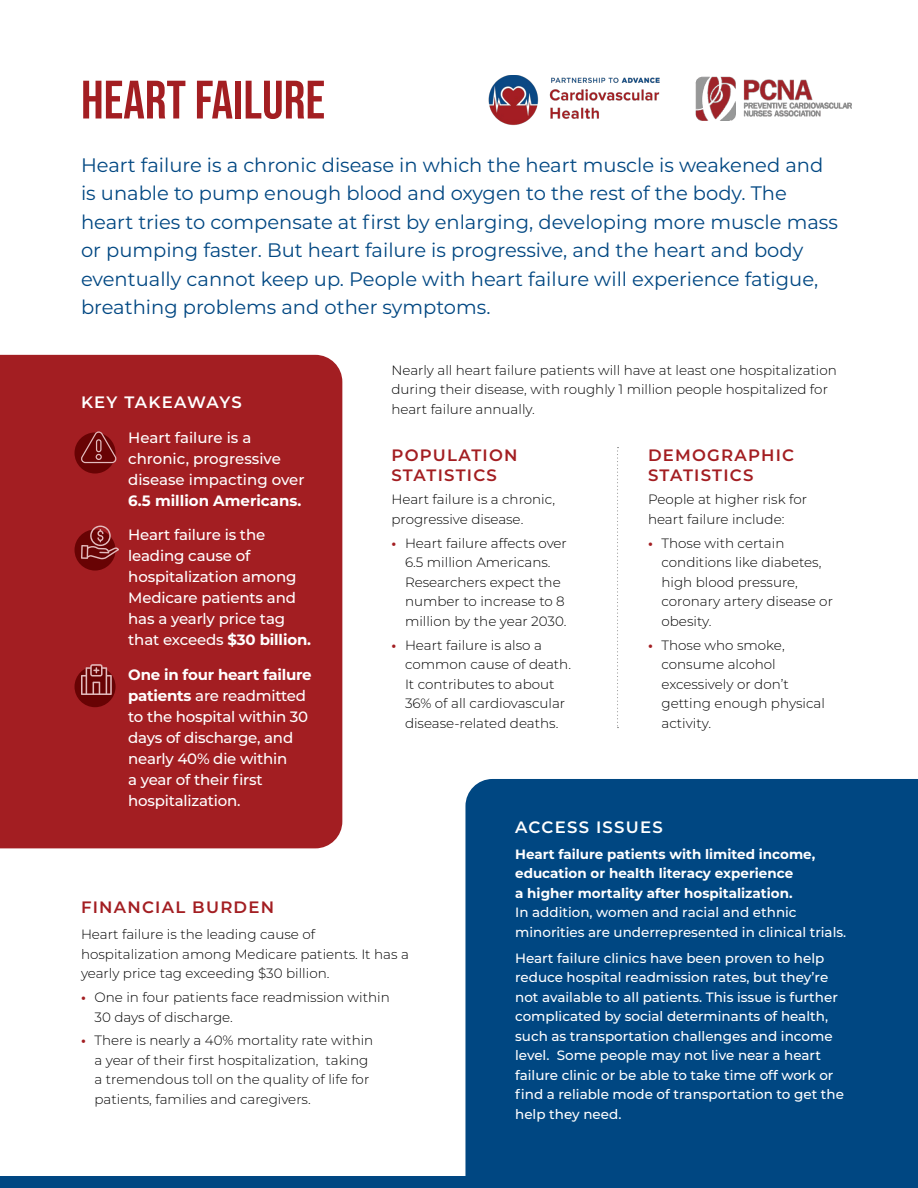
<style>
.page{position:relative;width:918px;height:1188px;background:#fff}
.page>*{position:absolute;margin:0;border:0;box-sizing:border-box;transform-origin:0 0}
.t1{font:700 54px "Bebas Neue Pro";color:#a31e22}
.t2{font:19.5px/28.5px "Montserrat";color:#004782}
.t3{font:600 16.5px/19.5px "Montserrat";letter-spacing:.075em;color:#a31e22}
.t4{font:600 16.5px "Montserrat";letter-spacing:.075em;color:#fff}
.t5{font:500 15px/21px "Montserrat";letter-spacing:-.01em;color:#fff}
.t6{font:700 15px "Montserrat";color:#fff}
.t7{font:300 13.5px/19.5px "Montserrat";color:#000}
.t8{font:500 13.5px/19.5px "Montserrat";color:#fff}
.t9{font:700 13.5px/19.5px "Montserrat";color:#fff}
.s1{font-weight:700}
.s2{font-weight:700;color:#a31e22}
</style>
<div class="page">
<div style="left:465px;top:779px;width:453px;height:397px;background:#004782"></div>
<div style="left:0;top:1176px;width:918px;height:12px;background:#004782"></div>
<img style="left:488px;top:75px;width:172px;height:51px">
<img style="left:695px;top:76px;width:157px;height:45px">
<div style="left:0;top:355px;width:342px;height:493px;background:#a31e22"></div>
<svg style="left:75px;top:432px;width:41px;height:42px"></svg>
<div style="left:75px;top:530px;width:41px;height:41px;background:#680304;border-radius:50%"></div>
<div style="left:75px;top:666px;width:41px;height:41px;background:#680304;border-radius:50%"></div>
<svg style="left:617px;top:447px;width:2px;height:281px"></svg>
<svg style="left:81px;top:526px;width:38px;height:33px"></svg>
<svg style="left:81px;top:664px;width:31px;height:31px"></svg>
<svg style="left:81px;top:431px;width:36px;height:32px"></svg>
<h1 class="t1" style="left:81px;top:69px;width:245px">HEART FAILURE</h1>
<p class="t2" style="left:81px;top:150px;width:759px">Heart failure is a chronic disease in which the heart muscle is weakened and is unable to pump enough blood and oxygen to the rest of the body. The heart tries to compensate at first by enlarging, developing more muscle mass or pumping faster. But heart failure is progressive, and the heart and body eventually cannot keep up. People with heart failure will experience fatigue, breathing problems and other symptoms.</p>
<p class="t4" style="left:81px;top:391px;width:162px">KEY TAKEAWAYS</p>
<p class="t5" style="left:128px;top:426px;width:178px">Heart failure is a chronic, progressive disease impacting over</p>
<p class="t6" style="left:128px;top:489px;width:175px">6.5 million Americans.</p>
<p class="t5" style="left:128px;top:524px;width:184px">Heart failure is the leading cause of hospitalization among<br>Medicare patients and has a yearly price tag that exceeds <span class="s1">$30 billion.</span></p>
<p class="t5" style="left:128px;top:663px;width:185px"><span class="s1">One in four heart failure patients</span> are readmitted to the hospital within 30 days of discharge, and nearly 40% die within<br>a year of their first hospitalization.</p>
<p class="t7" style="left:392px;top:360px;width:447px">Nearly all heart failure patients will have at least one hospitalization during their disease, with roughly 1 million people hospitalized for heart failure annually.</p>
<p class="t3" style="left:392px;top:445px;width:128px">POPULATION<br>STATISTICS</p>
<p class="t7" style="left:392px;top:489px;width:165px">Heart failure is a chronic, progressive disease.</p>
<p class="t7" style="left:405px;top:533px;width:163px;text-indent:-14px"><span class="s2">•</span> Heart failure affects over<br>6.5 million Americans.<br>Researchers expect the number to increase to 8 million by the year 2030.</p>
<p class="t7" style="left:405px;top:635px;width:168px;text-indent:-14px"><span class="s2">•</span> Heart failure is also a common cause of death.<br>It contributes to about<br>36% of all cardiovascular disease-related deaths.</p>
<p class="t3" style="left:648px;top:445px;width:148px">DEMOGRAPHIC<br>STATISTICS</p>
<p class="t7" style="left:648px;top:489px;width:161px">People at higher risk for heart failure include:</p>
<p class="t7" style="left:662px;top:533px;width:173px;text-indent:-14px"><span class="s2">•</span> Those with certain conditions like diabetes, high blood pressure, coronary artery disease or obesity.</p>
<p class="t7" style="left:662px;top:635px;width:165px;text-indent:-14px"><span class="s2">•</span> Those who smoke, consume alcohol excessively or don’t getting enough physical activity.</p>
<p class="t3" style="left:81px;top:897px;width:195px">FINANCIAL BURDEN</p>
<p class="t7" style="left:81px;top:924px;width:329px">Heart failure is the leading cause of hospitalization among Medicare patients. It has a yearly price tag exceeding $30 billion.</p>
<p class="t7" style="left:94px;top:987px;width:297px;text-indent:-14px"><span class="s2">•</span> One in four patients face readmission within<br>30 days of discharge.</p>
<p class="t7" style="left:94px;top:1030px;width:280px;text-indent:-14px"><span class="s2">•</span> There is nearly a 40% mortality rate within a year of their first hospitalization, taking a tremendous toll on the quality of life for patients, families and caregivers.</p>
<p class="t4" style="left:515px;top:815px;width:149px">ACCESS ISSUES</p>
<p class="t9" style="left:515px;top:844px;width:302px">Heart failure patients with limited income, education or health literacy experience<br>a higher mortality after hospitalization.</p>
<p class="t8" style="left:515px;top:902px;width:333px">In addition, women and racial and ethnic minorities are underrepresented in clinical trials.</p>
<p class="t8" style="left:515px;top:948px;width:330px">Heart failure clinics have been proven to help reduce hospital readmission rates, but they’re not available to all patients. This issue is further complicated by social determinants of health, such as transportation challenges and income level. Some people may not live near a heart failure clinic or be able to take time off work or find a reliable mode of transportation to get the help they need.</p>
</div>
